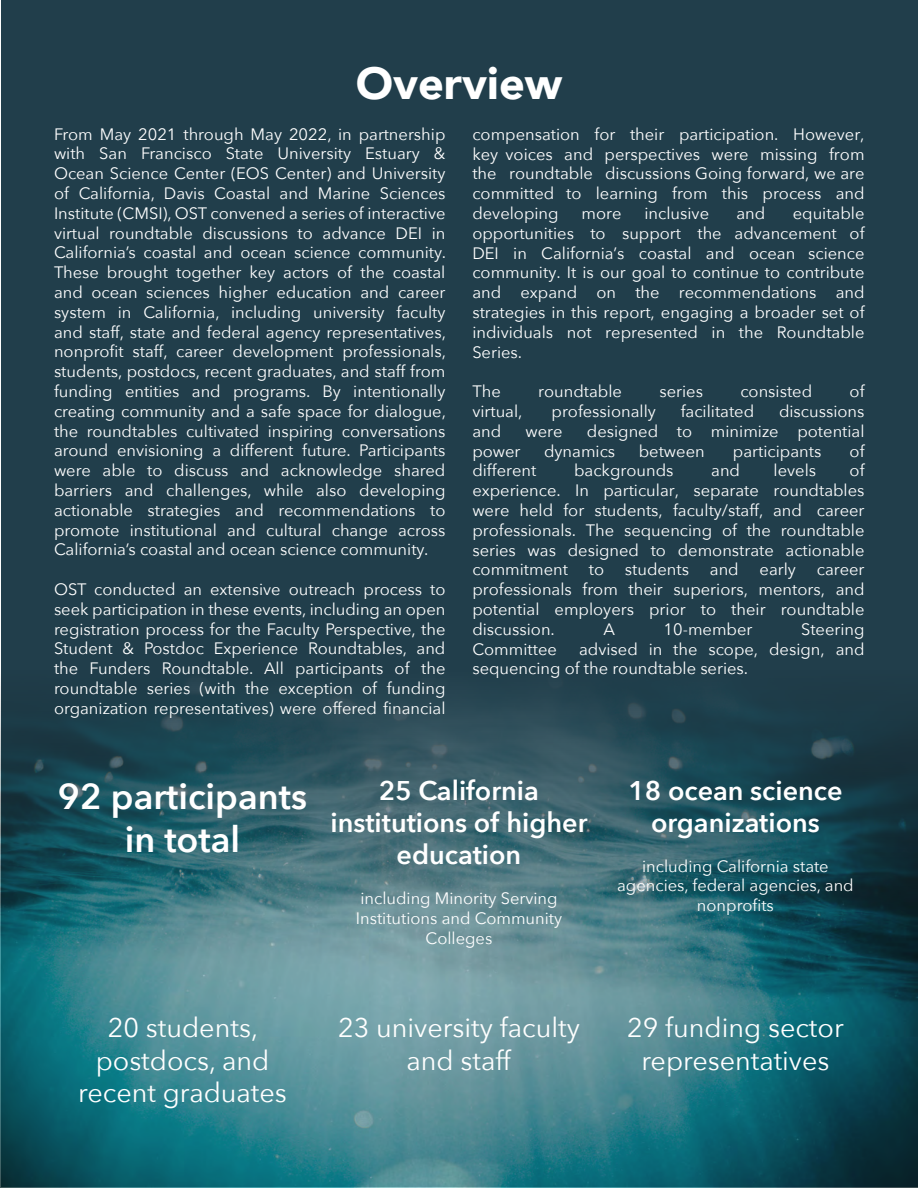
<style>
.page{position:relative;width:918px;height:1188px;background:#fff}
.page>*{position:absolute;margin:0;border:0;box-sizing:border-box;transform-origin:0 0}
.t1{font:900 45px "Avenir";color:#fff}
.t2{font:600 36px/43.2px "Avenir Next";color:#fff;text-align:center}
.t3{font:27px/32.4px "Avenir Next";color:#fff;text-align:center}
.t4{font:600 27px/32.4px "Avenir Next";color:#fff;text-align:center}
.t5{font:16.5px/19.8px "Avenir Next";color:#fff;text-align:justify}
</style>
<div class="page">
<div style="left:1px;top:0;width:916px;height:1187px;background:#213e4b"></div>
<img style="left:0;top:670px;width:918px;height:518px">
<h1 class="t1" style="left:356px;top:45px;width:208px">Overview</h1>
<p class="t5" style="left:54px;top:123px;width:394px">From May 2021 through May 2022, in partnership with San Francisco State University Estuary &amp; Ocean Science Center (EOS Center) and University of California, Davis Coastal and Marine Sciences Institute (CMSI), OST convened a series of interactive virtual roundtable discussions to advance DEI in California’s coastal and ocean science community.<br>These brought together key actors of the coastal and ocean sciences higher education and career system in California, including university faculty and staff, state and federal agency representatives, nonprofit staff, career development professionals, students, postdocs, recent graduates, and staff from funding entities and programs. By intentionally creating community and a safe space for dialogue, the roundtables cultivated inspiring conversations around envisioning a different future. Participants were able to discuss and acknowledge shared barriers and challenges, while also developing actionable strategies and recommendations to promote institutional and cultural change across California’s coastal and ocean science community.</p>
<p class="t5" style="left:54px;top:579px;width:393px">OST conducted an extensive outreach process to seek participation in these events, including an open registration process for the Faculty Perspective, the Student &amp; Postdoc Experience Roundtables, and the Funders Roundtable. All participants of the roundtable series (with the exception of funding organization representatives) were offered financial</p>
<p class="t5" style="left:472px;top:124px;width:394px">compensation for their participation. However, key voices and perspectives were missing from the roundtable discussions Going forward, we are committed to learning from this process and developing</p>
<p class="t5" style="left:472px;top:203px;width:394px;text-indent:320px">equitable opportunities to support the advancement of DEI in California’s coastal and ocean science community. It is our goal to continue to contribute and expand on the recommendations and strategies in this report, engaging a broader set of individuals not represented in the Roundtable Series.</p>
<p class="t5" style="left:472px;top:381px;width:30px">The</p>
<p class="t5" style="left:538px;top:381px;width:85px">roundtable</p>
<p class="t5" style="left:659px;top:381px;width:45px">series</p>
<p class="t5" style="left:740px;top:381px;width:73px">consisted</p>
<p class="t5" style="left:850px;top:381px;width:16px">of</p>
<p class="t5" style="left:472px;top:401px;width:52px">virtual,</p>
<p class="t5" style="left:552px;top:401px;width:106px">professionally</p>
<p class="t5" style="left:681px;top:401px;width:75px">facilitated</p>
<p class="t5" style="left:779px;top:401px;width:87px">discussions</p>
<p class="t5" style="left:472px;top:421px;width:30px">and</p>
<p class="t5" style="left:526px;top:421px;width:39px">were</p>
<p class="t5" style="left:587px;top:421px;width:279px">designed to minimize potential</p>
<p class="t5" style="left:472px;top:440px;width:50px">power</p>
<p class="t5" style="left:544px;top:440px;width:73px">dynamics</p>
<p class="t5" style="left:639px;top:440px;width:67px">between</p>
<p class="t5" style="left:733px;top:440px;width:90px">participants</p>
<p class="t5" style="left:850px;top:440px;width:16px">of</p>
<p class="t5" style="left:472px;top:460px;width:66px">different</p>
<p class="t5" style="left:574px;top:460px;width:101px">backgrounds</p>
<p class="t5" style="left:711px;top:460px;width:30px">and</p>
<p class="t5" style="left:774px;top:460px;width:44px">levels</p>
<p class="t5" style="left:582px;top:203px;width:42px">more</p>
<p class="t5" style="left:644px;top:203px;width:66px">inclusive</p>
<p class="t5" style="left:737px;top:203px;width:30px">and</p>
<p class="t5" style="left:472px;top:460px;width:394px;text-indent:377px">of experience. In particular, separate roundtables were held for students, faculty/staff, and career professionals. The sequencing of the roundtable series was designed to demonstrate actionable commitment</p>
<p class="t5" style="left:589px;top:559px;width:17px">to</p>
<p class="t5" style="left:625px;top:559px;width:66px">students</p>
<p class="t5" style="left:710px;top:559px;width:30px">and</p>
<p class="t5" style="left:760px;top:559px;width:38px">early</p>
<p class="t5" style="left:472px;top:559px;width:394px;text-indent:344px">career professionals from their superiors, mentors, and potential employers prior to their roundtable discussion.</p>
<p class="t5" style="left:603px;top:619px;width:13px">A</p>
<p class="t5" style="left:664px;top:619px;width:90px">10-member</p>
<p class="t5" style="left:801px;top:619px;width:65px">Steering</p>
<p class="t5" style="left:472px;top:638px;width:394px;text-indent:107px">advised in the scope, design, and sequencing of the roundtable series.</p>
<p class="t5" style="left:472px;top:638px;width:86px">Committee</p>
<p class="t2" style="left:58px;top:774px;width:251px">92 participants in total</p>
<p class="t4" style="left:330px;top:773px;width:259px">25 California institutions of higher education</p>
<p class="t5" style="left:356px;top:888px;width:208px;text-align:center">including Minority Serving<br>Institutions and Community<br>Colleges</p>
<p class="t4" style="left:628px;top:773px;width:216px">18 ocean science organizations</p>
<p class="t5" style="left:617px;top:855px;width:238px;text-align:center">including California state agencies, federal agencies, and nonprofits</p>
<p class="t3" style="left:78px;top:1011px;width:210px">20 students, postdocs, and recent graduates</p>
<p class="t3" style="left:338px;top:1011px;width:243px">23 university faculty and staff</p>
<p class="t3" style="left:627px;top:1011px;width:218px">29 funding sector representatives</p>
</div>
